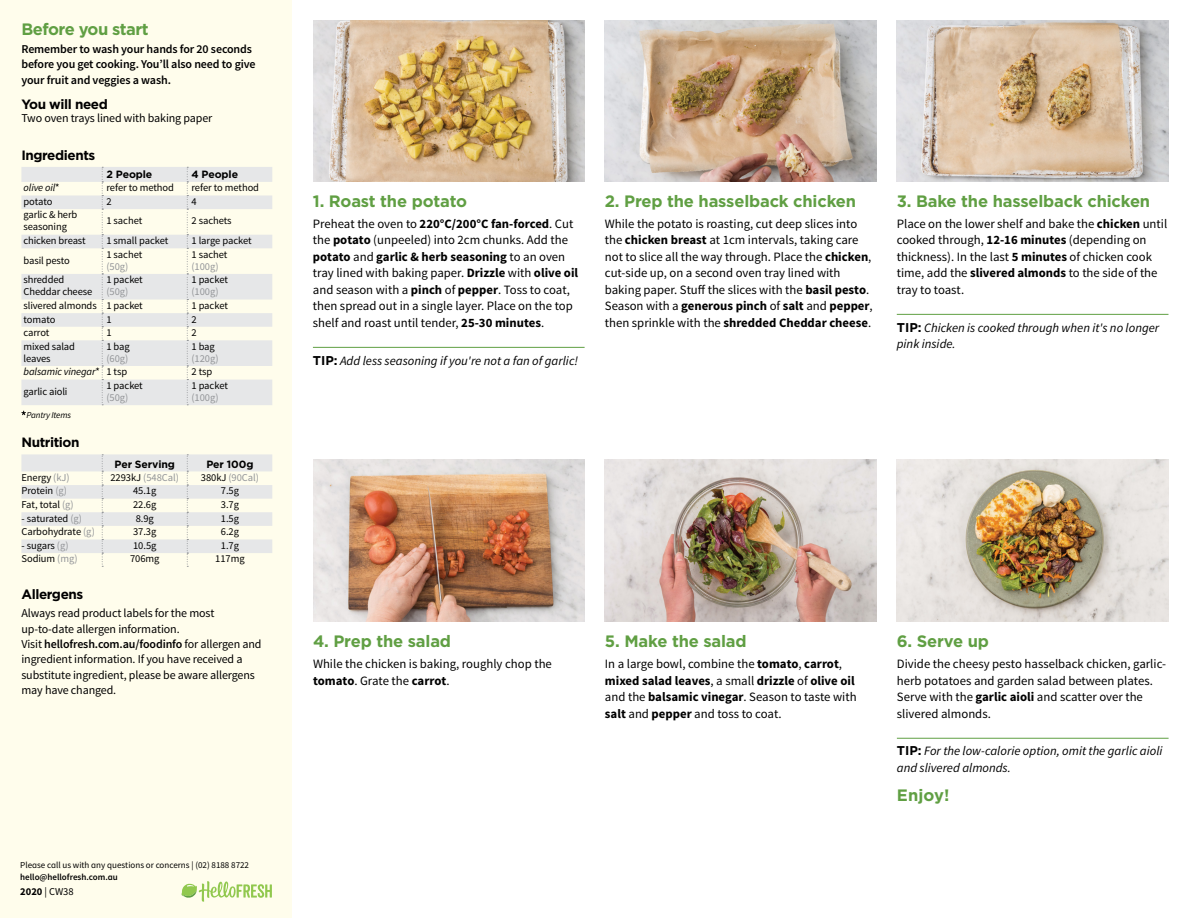
<style>
.page{position:relative;width:1188px;height:918px;background:#fff}
.page>*{position:absolute;margin:0;border:0;box-sizing:border-box;transform-origin:0 0}
.t1{font:700 16.5px "Gotham";letter-spacing:-.01em;color:#609f43}
.t2{font:700 16.5px "Gotham";letter-spacing:-.03em;color:#609f43}
.t3{font:700 13.5px "Gotham";letter-spacing:-.03em;color:#000}
.t4{font:12.75px/16.5px "Source Sans Pro";color:#000}
.t5{font:italic 12.75px/16.5px "Source Sans Pro";color:#000}
.t6{font:12px/15.3px "Source Sans Pro";letter-spacing:-.01em;color:#000}
.t7{font:600 12px/15.3px "Source Sans Pro";letter-spacing:-.01em;color:#000}
.t8{font:10.5px/12px "Source Sans Pro";letter-spacing:-.01em;color:#000}
.t9{font:10.5px "Source Sans Pro";letter-spacing:-.005em;color:#939598}
.t10{font:700 10.5px "Gotham";letter-spacing:-.01em;color:#000}
.t11{font:italic 10.5px "Source Sans Pro";letter-spacing:-.01em;color:#000}
.t12{font:9px "Source Sans Pro";color:#000}
.t13{font:600 9px "Source Sans Pro";color:#000}
.t14{font:italic 9px "Source Sans Pro";letter-spacing:-.02em;color:#000}
.s1{font-style:normal}
.s2{color:#939598}
.s3{color:#000}
.s4{font-weight:600}
.s5{font-weight:700}
.s6{font-family:"Gotham";font-weight:700;font-style:normal}
</style>
<div class="page">
<div style="left:0;top:0;width:292px;height:918px;background:#fffdec"></div>
<hr style="left:313px;top:347px;width:272px;height:1px;background:#609f43">
<hr style="left:897px;top:314px;width:271px;height:1px;background:#609f43">
<hr style="left:897px;top:738px;width:272px;height:1px;background:#609f43">
<svg style="left:21px;top:167px;width:251px;height:238px;fill:#e6e7e8"></svg>
<svg style="left:102px;top:167px;width:1px;height:238px"></svg>
<svg style="left:187px;top:167px;width:1px;height:238px"></svg>
<svg style="left:21px;top:411px;width:5px;height:4px"></svg>
<svg style="left:21px;top:454px;width:251px;height:113px"></svg>
<img style="left:313px;top:459px;width:272px;height:162px">
<img style="left:605px;top:459px;width:272px;height:162px">
<img style="left:897px;top:459px;width:272px;height:162px">
<img style="left:313px;top:20px;width:272px;height:161px">
<img style="left:605px;top:20px;width:272px;height:161px">
<img style="left:897px;top:20px;width:272px;height:161px">
<svg style="left:182px;top:881px;width:90px;height:21px"></svg>
<p class="t2" style="left:21px;top:18px;width:129px">Before you start</p>
<p class="t7" style="left:21px;top:42px;width:236px">Remember to wash your hands for 20 seconds before you get cooking. You’ll also need to give your fruit and veggies a wash.</p>
<p class="t3" style="left:21px;top:95px;width:88px">You will need</p>
<p class="t6" style="left:21px;top:111px;width:193px">Two oven trays lined with baking paper</p>
<p class="t3" style="left:21px;top:146px;width:75px">Ingredients</p>
<p class="t10" style="left:106px;top:167px;width:47px">2 People</p>
<p class="t10" style="left:191px;top:167px;width:48px">4 People</p>
<p class="t11" style="left:24px;top:181px;width:38px">olive oil<span class="s1">*</span></p>
<p class="t8" style="left:106px;top:182px;width:69px">refer to method</p>
<p class="t8" style="left:191px;top:182px;width:69px">refer to method</p>
<p class="t8" style="left:24px;top:196px;width:30px">potato</p>
<p class="t8" style="left:106px;top:196px;width:7px">2</p>
<p class="t8" style="left:191px;top:196px;width:7px">4</p>
<p class="t8" style="left:24px;top:209px;width:55px">garlic &amp; herb seasoning</p>
<p class="t8" style="left:106px;top:215px;width:37px">1 sachet</p>
<p class="t8" style="left:191px;top:215px;width:42px">2 sachets</p>
<p class="t8" style="left:24px;top:235px;width:64px">chicken breast</p>
<p class="t8" style="left:106px;top:235px;width:63px">1 small packet</p>
<p class="t8" style="left:191px;top:235px;width:62px">1 large packet</p>
<p class="t8" style="left:24px;top:254px;width:48px">basil pesto</p>
<p class="t8" style="left:106px;top:248px;width:37px">1 sachet</p>
<p class="t9" style="left:106px;top:260px;width:24px">(50g)</p>
<p class="t8" style="left:191px;top:248px;width:37px">1 sachet</p>
<p class="t9" style="left:191px;top:260px;width:29px">(100g)</p>
<p class="t8" style="left:24px;top:274px;width:70px">shredded<br>Cheddar cheese</p>
<p class="t8" style="left:106px;top:274px;width:38px">1 packet</p>
<p class="t9" style="left:106px;top:285px;width:24px">(50g)</p>
<p class="t8" style="left:191px;top:274px;width:38px">1 packet</p>
<p class="t9" style="left:191px;top:285px;width:29px">(100g)</p>
<p class="t8" style="left:24px;top:300px;width:121px">slivered almonds 1 packet</p>
<p class="t8" style="left:191px;top:300px;width:38px">1 packet</p>
<p class="t8" style="left:24px;top:313px;width:33px">tomato</p>
<p class="t8" style="left:106px;top:313px;width:7px">1</p>
<p class="t8" style="left:191px;top:313px;width:7px">2</p>
<p class="t8" style="left:24px;top:327px;width:27px">carrot</p>
<p class="t8" style="left:106px;top:327px;width:7px">1</p>
<p class="t8" style="left:191px;top:327px;width:7px">2</p>
<p class="t8" style="left:24px;top:340px;width:53px">mixed salad leaves</p>
<p class="t8" style="left:106px;top:340px;width:25px">1 bag</p>
<p class="t8" style="left:191px;top:340px;width:25px">1 bag</p>
<p class="t9" style="left:191px;top:352px;width:29px">(120g)</p>
<p class="t9" style="left:106px;top:352px;width:24px">(60g)</p>
<p class="t11" style="left:24px;top:365px;width:105px">balsamic vinegar<span class="s1">* 1 tsp</span></p>
<p class="t8" style="left:191px;top:366px;width:22px">2 tsp</p>
<p class="t8" style="left:24px;top:386px;width:46px">garlic aioli</p>
<p class="t8" style="left:106px;top:380px;width:38px">1 packet</p>
<p class="t9" style="left:106px;top:391px;width:24px">(50g)</p>
<p class="t8" style="left:191px;top:380px;width:38px">1 packet</p>
<p class="t9" style="left:191px;top:391px;width:29px">(100g)</p>
<p class="t14" style="left:27px;top:410px;width:46px">Pantry Items</p>
<p class="t3" style="left:21px;top:434px;width:60px">Nutrition</p>
<p class="t10" style="left:114px;top:457px;width:62px">Per Serving</p>
<p class="t10" style="left:206px;top:457px;width:48px">Per 100g</p>
<p class="t8" style="left:21px;top:472px;width:50px">Energy <span class="s2">(kJ)</span></p>
<p class="t9" style="left:110px;top:471px;width:70px"><span class="s3">2293kJ</span> (548Cal)</p>
<p class="t9" style="left:201px;top:471px;width:60px"><span class="s3">380kJ</span> (90Cal)</p>
<p class="t8" style="left:21px;top:485px;width:47px">Protein <span class="s2">(g)</span></p>
<p class="t8" style="left:133px;top:485px;width:25px">45.1g</p>
<p class="t8" style="left:221px;top:485px;width:20px">7.5g</p>
<p class="t8" style="left:21px;top:499px;width:54px">Fat, total <span class="s2">(g)</span></p>
<p class="t8" style="left:133px;top:499px;width:25px">22.6g</p>
<p class="t8" style="left:221px;top:499px;width:20px">3.7g</p>
<p class="t8" style="left:21px;top:512px;width:62px">- saturated <span class="s2">(g)</span></p>
<p class="t8" style="left:136px;top:512px;width:20px">8.9g</p>
<p class="t8" style="left:221px;top:512px;width:20px">1.5g</p>
<p class="t8" style="left:21px;top:526px;width:75px">Carbohydrate <span class="s2">(g)</span></p>
<p class="t8" style="left:133px;top:526px;width:25px">37.3g</p>
<p class="t8" style="left:221px;top:526px;width:20px">6.2g</p>
<p class="t8" style="left:21px;top:540px;width:49px">- sugars <span class="s2">(g)</span></p>
<p class="t8" style="left:133px;top:540px;width:25px">10.5g</p>
<p class="t8" style="left:221px;top:540px;width:20px">1.7g</p>
<p class="t8" style="left:21px;top:553px;width:58px">Sodium <span class="s2">(mg)</span></p>
<p class="t8" style="left:130px;top:553px;width:31px">706mg</p>
<p class="t8" style="left:215px;top:553px;width:31px">117mg</p>
<p class="t3" style="left:21px;top:586px;width:63px">Allergens</p>
<p class="t6" style="left:21px;top:606px;width:242px">Always read product labels for the most up-to-date allergen information.<br>Visit <span class="s4">hellofresh.com.au/foodinfo</span> for allergen and ingredient information. If you have received a substitute ingredient, please be aware allergens may have changed.</p>
<p class="t12" style="left:20px;top:859px;width:230px">Please call us with any questions or concerns | (02) 8188 8722</p>
<p class="t13" style="left:20px;top:871px;width:99px">hello@hellofresh.com.au</p>
<p class="t8" style="left:20px;top:885px;width:55px"><span class="s5">2020</span> | CW38</p>
<p class="t1" style="left:313px;top:190px;width:156px">1. Roast the potato</p>
<p class="t4" style="left:313px;top:216px;width:267px">Preheat the oven to <span class="s5">220°C/200°C fan-forced</span>. Cut the <span class="s5">potato</span> (unpeeled) into 2cm chunks. Add the <span class="s5">potato</span> and <span class="s5">garlic &amp; herb seasoning</span> to an oven tray lined with baking paper. <span class="s5">Drizzle</span> with <span class="s5">olive oil </span>and season with a <span class="s5">pinch</span> of <span class="s5">pepper</span>. Toss to coat, then spread out in a single layer. Place on the top shelf and roast until tender, <span class="s5">25-30 minutes</span>.</p>
<p class="t5" style="left:313px;top:352px;width:267px"><span class="s6">TIP:</span> Add less seasoning if you're not a fan of garlic!</p>
<p class="t1" style="left:605px;top:190px;width:253px">2. Prep the hasselback chicken</p>
<p class="t4" style="left:605px;top:216px;width:269px">While the potato is roasting, cut deep slices into the <span class="s5">chicken breast</span> at 1cm intervals, taking care not to slice all the way through. Place the <span class="s5">chicken</span>, cut-side up, on a second oven tray lined with baking paper. Stuff the slices with the <span class="s5">basil pesto</span>.<br>Season with a <span class="s5">generous pinch</span> of <span class="s5">salt</span> and <span class="s5">pepper</span>, then sprinkle with the <span class="s5">shredded Cheddar cheese</span>.</p>
<p class="t1" style="left:897px;top:190px;width:255px">3. Bake the hasselback chicken</p>
<p class="t4" style="left:897px;top:216px;width:272px">Place on the lower shelf and bake the <span class="s5">chicken</span> until cooked through, <span class="s5">12-16 minutes</span> (depending on thickness). In the last <span class="s5">5 minutes</span> of chicken cook time, add the <span class="s5">slivered almonds</span> to the side of the tray to toast.</p>
<p class="t5" style="left:897px;top:319px;width:264px"><span class="s6">TIP:</span> Chicken is cooked through when it's no longer pink inside.</p>
<p class="t1" style="left:313px;top:631px;width:140px">4. Prep the salad</p>
<p class="t4" style="left:313px;top:656px;width:240px">While the chicken is baking, roughly chop the <span class="s5">tomato</span>. Grate the <span class="s5">carrot</span>.</p>
<p class="t1" style="left:605px;top:631px;width:143px">5. Make the salad</p>
<p class="t4" style="left:605px;top:656px;width:253px">In a large bowl, combine the <span class="s5">tomato</span>, <span class="s5">carrot</span>, <span class="s5">mixed salad leaves</span>, a small <span class="s5">drizzle</span> of <span class="s5">olive oil </span>and the <span class="s5">balsamic vinegar</span>. Season to taste with <span class="s5">salt</span> and <span class="s5">pepper</span> and toss to coat.</p>
<p class="t1" style="left:897px;top:631px;width:94px">6. Serve up</p>
<p class="t4" style="left:897px;top:656px;width:271px">Divide the cheesy pesto hasselback chicken, garlic&shy;herb potatoes and garden salad between plates.<br>Serve with the <span class="s5">garlic aioli</span> and scatter over the slivered almonds.</p>
<p class="t5" style="left:897px;top:743px;width:267px"><span class="s6">TIP:</span> For the low-calorie option, omit the garlic aioli and slivered almonds.</p>
<p class="t1" style="left:897px;top:784px;width:54px">Enjoy!</p>
</div>
